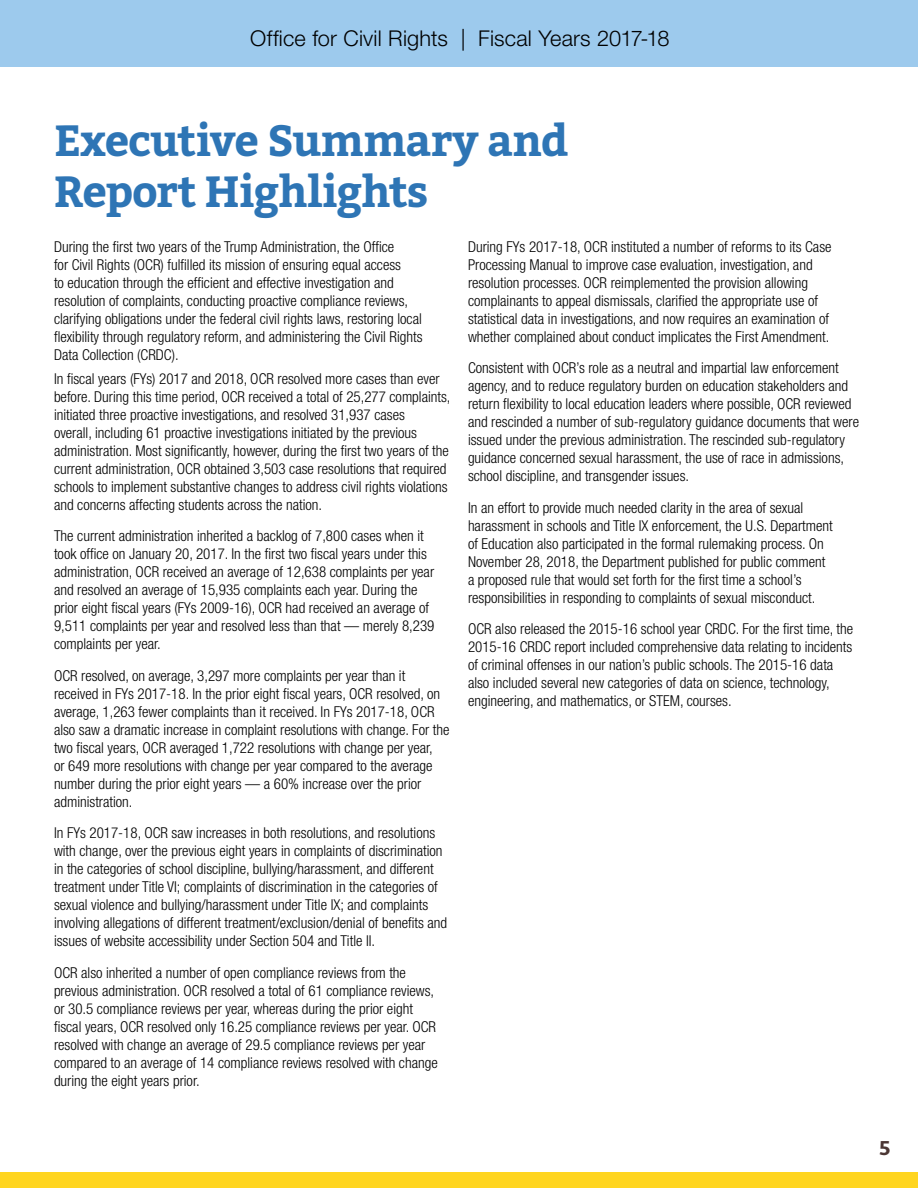
<style>
.page{position:relative;width:918px;height:1188px;background:#fff}
.page>*{position:absolute;margin:0;border:0;box-sizing:border-box;transform-origin:0 0}
.t1{font:700 43.5px/51px "Bitter";letter-spacing:-.02em;color:#2e75b5}
.t2{font:300 21.75px "Helvetica Neue LT Std";letter-spacing:.005em;color:#000}
.t3{font:700 19.8px "Bitter";color:#4b3634}
.t4{font:300 condensed 15px/18px "Helvetica Neue LT Std";color:#000}
</style>
<div class="page">
<div style="left:0;top:0;width:918px;height:67px;background:#9dcaed"></div>
<div style="left:0;top:1172px;width:918px;height:16px;background:#ffd520"></div>
<p class="t2" style="left:250px;top:25px;width:421px">Office for Civil Rights | Fiscal Years 2017-18</p>
<h2 class="t1" style="left:54px;top:117px;width:516px">Executive Summary and<br>Report Highlights</h2>
<p class="t4" style="left:54px;top:237px;width:370px">During the frst two years of the Trump Administration, the Offce<br>for Civil Rights (OCR) fulflled its mission of ensuring equal access<br>to education through the effcient and effective investigation and resolution of complaints, conducting proactive compliance reviews, clarifying obligations under the federal civil rights laws, restoring local fexibility through regulatory reform, and administering the Civil Rights Data Collection (CRDC).</p>
<p class="t4" style="left:54px;top:369px;width:398px">In fscal years (FYs) 2017 and 2018, OCR resolved more cases than ever before. During this time period, OCR received a total of 25,277 complaints, initiated three proactive investigations, and resolved 31,937 cases<br>overall, including 61 proactive investigations initiated by the previous administration. Most signifcantly, however, during the frst two years of the current administration, OCR obtained 3,503 case resolutions that required schools to implement substantive changes to address civil rights violations and concerns affecting students across the nation.</p>
<p class="t4" style="left:54px;top:527px;width:382px">The current administration inherited a backlog of 7,800 cases when it took offce on January 20, 2017. In the frst two fscal years under this administration, OCR received an average of 12,638 complaints per year and resolved an average of 15,935 complaints each year. During the prior eight fscal years (FYs 2009-16), OCR had received an average of 9,511 complaints per year and resolved less than that — merely 8,239 complaints per year.</p>
<p class="t4" style="left:54px;top:666px;width:397px">OCR resolved, on average, 3,297 more complaints per year than it received in FYs 2017-18. In the prior eight fscal years, OCR resolved, on average, 1,263 fewer complaints than it received. In FYs 2017-18, OCR also saw a dramatic increase in complaint resolutions with change. For the two fscal years, OCR averaged 1,722 resolutions with change per year,<br>or 649 more resolutions with change per year compared to the average number during the prior eight years — a 60% increase over the prior administration.</p>
<p class="t4" style="left:54px;top:824px;width:395px">In FYs 2017-18, OCR saw increases in both resolutions, and resolutions with change, over the previous eight years in complaints of discrimination in the categories of school discipline, bullying/harassment, and different treatment under Title VI; complaints of discrimination in the categories of sexual violence and bullying/harassment under Title IX; and complaints involving allegations of different treatment/exclusion/denial of benefts and issues of website accessibility under Section 504 and Title II.</p>
<p class="t4" style="left:54px;top:963px;width:385px">OCR also inherited a number of open compliance reviews from the previous administration. OCR resolved a total of 61 compliance reviews, or 30.5 compliance reviews per year, whereas during the prior eight fscal years, OCR resolved only 16.25 compliance reviews per year. OCR resolved with change an average of 29.5 compliance reviews per year compared to an average of 14 compliance reviews resolved with change during the eight years prior.</p>
<p class="t4" style="left:468px;top:237px;width:365px">During FYs 2017-18, OCR instituted a number of reforms to its Case Processing Manual to improve case evaluation, investigation, and resolution processes. OCR reimplemented the provision allowing complainants to appeal dismissals, clarifed the appropriate use of statistical data in investigations, and now requires an examination of whether complained about conduct implicates the First Amendment.</p>
<p class="t4" style="left:468px;top:359px;width:393px">Consistent with OCR’s role as a neutral and impartial law enforcement agency, and to reduce regulatory burden on education stakeholders and return fexibility to local education leaders where possible, OCR reviewed and rescinded a number of sub-regulatory guidance documents that were issued under the previous administration. The rescinded sub-regulatory guidance concerned sexual harassment, the use of race in admissions, school discipline, and transgender issues.</p>
<p class="t4" style="left:468px;top:498px;width:366px">In an effort to provide much needed clarity in the area of sexual harassment in schools and Title IX enforcement, the U.S. Department of Education also participated in the formal rulemaking process. On November 28, 2018, the Department published for public comment a proposed rule that would set forth for the frst time a school’s responsibilities in responding to complaints of sexual misconduct.</p>
<p class="t4" style="left:468px;top:620px;width:387px">OCR also released the 2015-16 school year CRDC. For the frst time, the 2015-16 CRDC report included comprehensive data relating to incidents of criminal offenses in our nation’s public schools. The 2015-16 data also included several new categories of data on science, technology, engineering, and mathematics, or STEM, courses.</p>
<h3 class="t3" style="left:879px;top:1135px;width:13px">5</h3>
</div>
